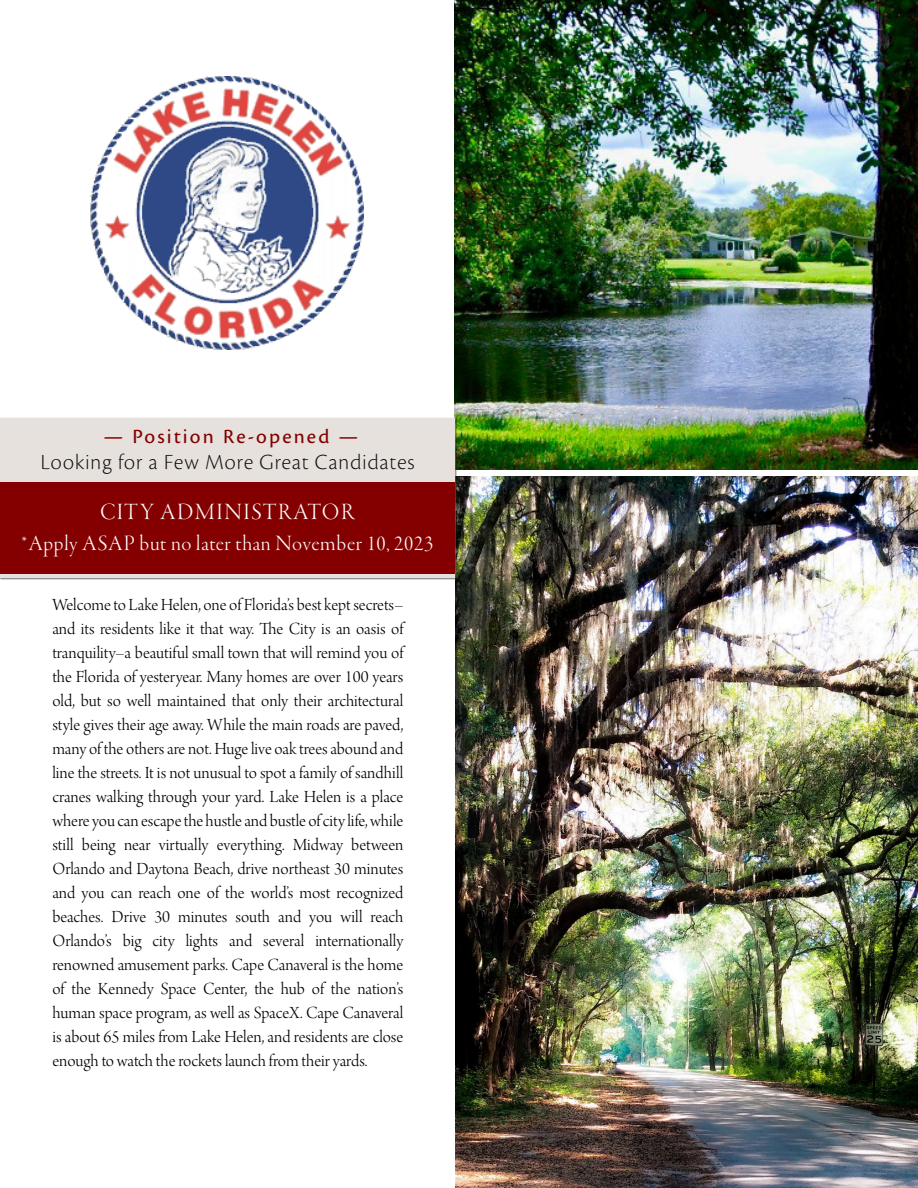
<style>
.page{position:relative;width:918px;height:1188px;background:#fff}
.page>*{position:absolute;margin:0;border:0;box-sizing:border-box;transform-origin:0 0}
.t1{font:24px "Garamond Premr Pro Lt Disp";letter-spacing:.06em;color:#fff}
.t2{font:22.5px "Garamond Premr Pro Lt Disp";letter-spacing:.03em;color:#fff}
.t3{font:22.5px "Cronos Pro Lt Disp";letter-spacing:.05em;color:#0d0d0d}
.t4{font:21px "Cronos Pro Capt";letter-spacing:.1em;color:#840000}
.t5{font:18px/24px "Arno Pro Light Display";color:#000;text-align:justify}
</style>
<div class="page">
<img style="left:455px;top:476px;width:463px;height:711px">
<img style="left:454px;top:0;width:464px;height:470px">
<div style="left:0;top:416px;width:456px;height:163px;background:#e6e1dc"></div>
<div style="left:0;top:482px;width:455px;height:91px;background:#840000"></div>
<img style="left:91px;top:77px;width:273px;height:273px">
<p class="t4" style="left:103px;top:426px;width:257px">— Position Re-opened —</p>
<p class="t3" style="left:41px;top:452px;width:375px">Looking for a Few More Great Candidates</p>
<h1 class="t1" style="left:100px;top:502px;width:256px">CITY ADMINISTRATOR</h1>
<p class="t2" style="left:21px;top:534px;width:413px">*Apply ASAP but no later than November 10, 2023</p>
<p class="t5" style="left:52px;top:595px;width:352px">Welcome to Lake Helen, one of Florida’s best kept secrets– and its residents like it that way. The City is an oasis of tranquility–a beautiful small town that will remind you of the Florida of yesteryear. Many homes are over 100 years old, but so well maintained that only their architectural style gives their age away. While the main roads are paved, many of the others are not. Huge live oak trees abound and line the streets. It is not unusual to spot a family of sandhill cranes walking through your yard. Lake Helen is a place where you can escape the hustle and bustle of city life, while still being near virtually everything. Midway between Orlando and Daytona Beach, drive northeast 30 minutes and you can reach one of the world’s most recognized beaches. Drive 30 minutes south and you will reach Orlando’s big city lights and several internationally renowned amusement parks. Cape Canaveral is the home of the Kennedy Space Center, the hub of the nation’s human space program, as well as SpaceX. Cape Canaveral is about 65 miles from Lake Helen, and residents are close enough to watch the rockets launch from their yards.</p>
</div>
